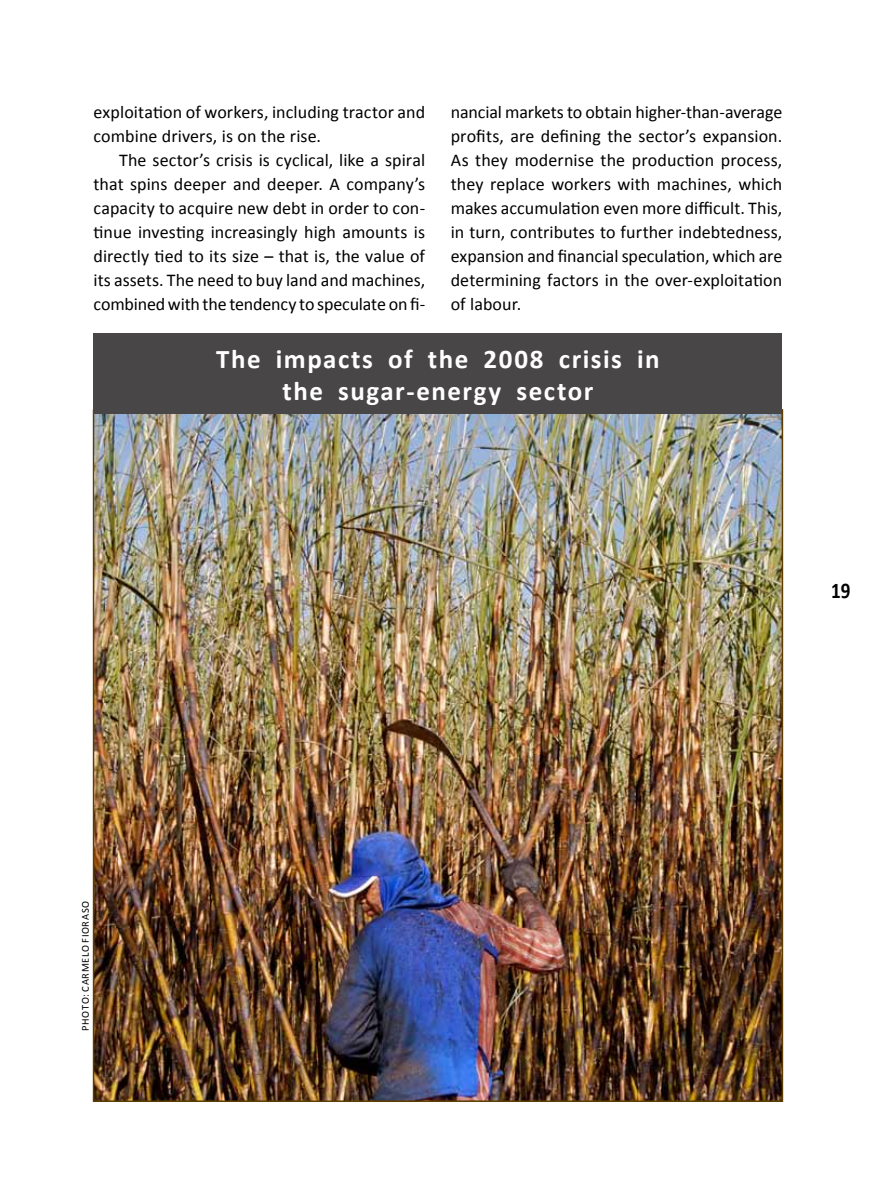
<style>
.page{position:relative;width:893px;height:1191px;background:#fff}
.page>*{position:absolute;margin:0;border:0;box-sizing:border-box;transform-origin:0 0}
.t1{font:700 27px/32.4px "Calibri";letter-spacing:.055em;color:#fff;text-align:center}
.t2{font:700 22.5px "Calibri";color:#000;scale:.85 1}
.t3{font:18px/24px "Calibri";color:#000;text-align:justify}
.t4{font:10.5px "Calibri";letter-spacing:.055em;color:#000}
</style>
<div class="page">
<img style="left:96px;top:414px;width:684px;height:685px">
<div style="left:94px;top:334px;width:688px;height:80px;background:#484646"></div>
<p class="t3" style="left:94px;top:100px;width:333px">exploitation of workers, including tractor and combine drivers, is on the rise.</p>
<p class="t3" style="left:94px;top:148px;width:333px;text-indent:26px">The sector’s crisis is cyclical, like a spiral that spins deeper and deeper. A company’s capacity to acquire new debt in order to con&shy;tinue investing increasingly high amounts is directly tied to its size – that is, the value of its assets. The need to buy land and machines, combined with the tendency to speculate on fi-</p>
<p class="t3" style="left:451px;top:100px;width:333px">nancial markets to obtain higher-than-average profits, are defining the sector’s expansion.<br>As they modernise the production process, they replace workers with machines, which makes accumulation even more difficult. This, in turn, contributes to further indebtedness, expansion and financial speculation, which are determining factors in the over-exploitation of labour.</p>
<h1 class="t1" style="left:216px;top:342px;width:445px">The impacts of the 2008 crisis in the sugar-energy sector</h1>
<p class="t2" style="left:831px;top:576px;width:24px">19</p>
<p class="t4" style="left:79px;top:1030px;width:130px;rotate:-90deg">PHOTO: Carmelo Fioraso</p>
</div>
